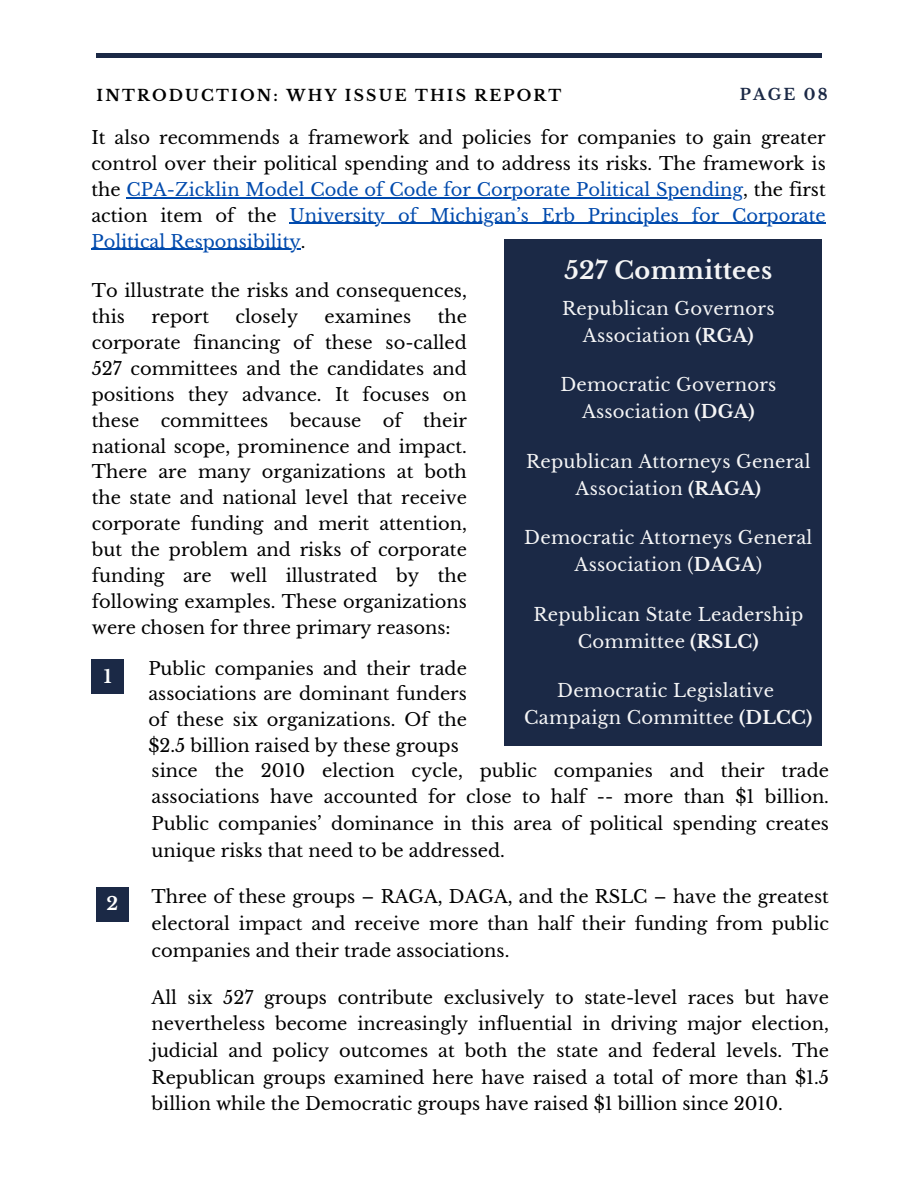
<style>
.page{position:relative;width:918px;height:1188px;background:#fff}
.page>*{position:absolute;margin:0;border:0;box-sizing:border-box;transform-origin:0 0}
.t1{font:700 24px "Libre Baskerville";letter-spacing:.015em;color:#f5f5f6}
.t2{font:18px/27px "Libre Baskerville";letter-spacing:.015em;color:#f5f5f6;text-align:center}
.t3{font:700 18px "Libre Baskerville";color:#fff}
.t4{font:17.85px/25.8px "Libre Baskerville";color:#000;text-align:justify}
.t5{font:17.85px "Libre Baskerville";color:#004aad}
.t6{font:700 15.6px "Libre Baskerville";letter-spacing:.14em;color:#000}
.t7{font:700 15.6px "Libre Baskerville";letter-spacing:.14em;color:#1b2946}
.s1{color:#004aad}
.s2{color:#000}
.s3{font-weight:700}
</style>
<div class="page">
<div style="left:96px;top:53px;width:725px;height:5px;background:#1b2946"></div>
<hr style="left:126px;top:197px;width:617px;height:1px;background:#004aad">
<hr style="left:290px;top:223px;width:536px;height:1px;background:#004aad">
<hr style="left:91px;top:249px;width:210px;height:1px;background:#004aad">
<div style="left:505px;top:239px;width:317px;height:507px;background:#1b2946"></div>
<div style="left:91px;top:659px;width:33px;height:35px;background:#1b2946"></div>
<div style="left:96px;top:887px;width:32px;height:35px;background:#1b2946"></div>
<p class="t6" style="left:96px;top:86px;width:466px">INTRODUCTION: WHY ISSUE THIS REPORT</p>
<p class="t7" style="left:740px;top:85px;width:90px">PAGE 08</p>
<p class="t4" style="left:91px;top:125px;width:736px">It also recommends a framework and policies for companies to gain greater control over their political spending and to address its risks. The framework is the <span class="s1">CPA-Zicklin Model Code of Code for Corporate Political Spending</span>, the first</p>
<p class="t4" style="left:91px;top:203px;width:187px">action item of the</p>
<h1 class="t5" style="left:290px;top:204px;width:538px">University of Michigan’s Erb Principles for Corporate</h1>
<h2 class="t5" style="left:91px;top:230px;width:216px">Political Responsibility<span class="s2">.</span></h2>
<p class="t1" style="left:565px;top:255px;width:209px">527 Committees</p>
<p class="t4" style="left:92px;top:278px;width:377px">To illustrate the risks and consequences, this</p>
<h2 class="t2" style="left:562px;top:295px;width:214px">Republican Governors<br>Association <span class="s3">(RGA)</span></h2>
<h2 class="t2" style="left:560px;top:371px;width:217px">Democratic Governors<br>Association <span class="s3">(DGA)</span></h2>
<h2 class="t2" style="left:526px;top:448px;width:286px">Republican Attorneys General<br>Association <span class="s3">(RAGA)</span></h2>
<h2 class="t2" style="left:524px;top:524px;width:290px">Democratic Attorneys General<br>Association (<span class="s3">DAGA</span>)</h2>
<h2 class="t2" style="left:533px;top:601px;width:271px">Republican State Leadership<br>Committee <span class="s3">(RSLC)</span></h2>
<p class="t2" style="left:524px;top:677px;width:290px">Democratic Legislative<br>Campaign Committee <span class="s3">(DLCC)</span></p>
<p class="t4" style="left:92px;top:304px;width:377px;text-indent:346px">the corporate financing of these so-called 527 committees and the candidates and positions they advance. It focuses on these committees because of their national scope, prominence and impact.<br>There are many organizations at both the state and national level that receive corporate funding and merit attention, but the problem and risks of corporate funding are well illustrated by the following examples. These organizations were chosen for three primary reasons:</p>
<p class="t4" style="left:151px;top:304px;width:59px">report</p>
<p class="t4" style="left:236px;top:304px;width:64px">closely</p>
<p class="t4" style="left:324px;top:304px;width:88px">examines</p>
<p class="t4" style="left:148px;top:655px;width:320px">Public companies and their trade associations are dominant funders of these six organizations. Of the $2.5 billion raised by these groups</p>
<h2 class="t4" style="left:152px;top:757px;width:679px;line-height:26.7px">since the 2010 election cycle, public companies and their trade associations have accounted for close to half -- more than $1 billion.<br>Public companies’ dominance in this area of political spending creates unique risks that need to be addressed.</h2>
<h2 class="t4" style="left:152px;top:884px;width:679px;line-height:26.7px">Three of these groups – RAGA, DAGA, and the RSLC – have the greatest electoral impact and receive more than half their funding from public companies and their trade associations.</h2>
<h2 class="t4" style="left:152px;top:984px;width:679px;line-height:26.7px">All six 527 groups contribute exclusively to state-level races but have nevertheless become increasingly influential in driving major election, judicial and policy outcomes at both the state and federal levels. The Republican groups examined here have raised a total of more than $1.5 billion while the Democratic groups have raised $1 billion since 2010.</h2>
<p class="t3" style="left:104px;top:665px;width:9px">1</p>
<p class="t3" style="left:106px;top:893px;width:13px">2</p>
</div>
